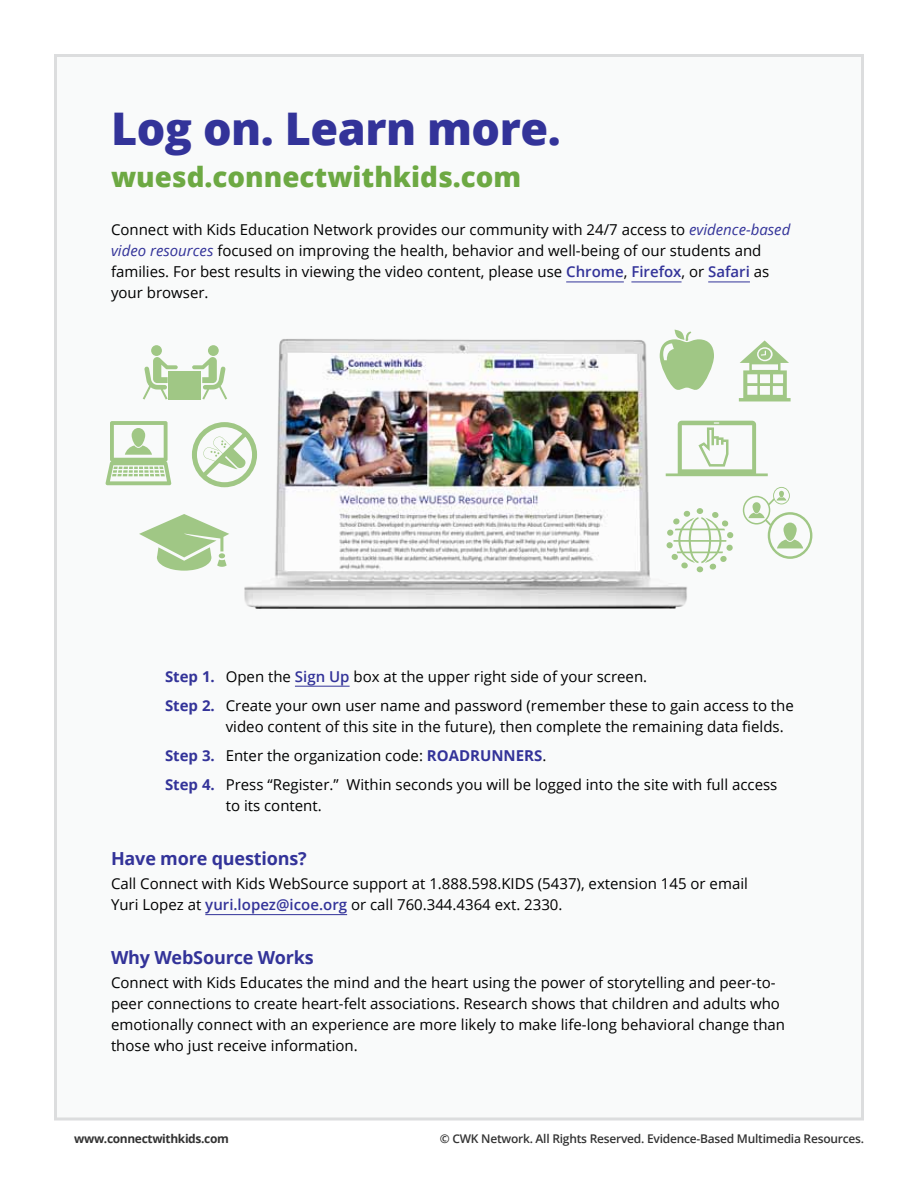
<style>
.page{position:relative;width:918px;height:1188px;background:#fff}
.page>*{position:absolute;margin:0;border:0;box-sizing:border-box;transform-origin:0 0}
.t1{font:800 45px "Open Sans";letter-spacing:-.01em;color:#339}
.t2{font:800 27.75px "Open Sans";color:#6da943}
.t3{font:700 18px "Open Sans";letter-spacing:-.01em;color:#339}
.t4{font:15px/21px "Open Sans";color:#000}
.t5{font:600 12px "Open Sans";letter-spacing:-.02em;color:#333}
.t6{font:700 12px "Open Sans";letter-spacing:-.03em;color:#333}
.s1{font-style:italic;color:#339}
.s2{font-weight:600;color:#339}
.s3{font-weight:700;color:#339}
</style>
<div class="page">
<div style="left:56px;top:56px;width:806px;height:1063px;background:#f9fafa"></div>
<hr style="left:566px;top:282px;width:58px;height:1px;background:#339">
<hr style="left:631px;top:282px;width:51px;height:1px;background:#339">
<hr style="left:708px;top:282px;width:42px;height:1px;background:#339">
<hr style="left:295px;top:686px;width:55px;height:1px;background:#339">
<hr style="left:205px;top:914px;width:142px;height:1px;background:#339">
<img style="left:244px;top:339px;width:472px;height:270px">
<svg style="left:105px;top:421px;width:66px;height:64px"></svg>
<div style="left:132px;top:428px;width:13px;height:19px;background:#a0c785;border-radius:7px"></div>
<svg style="left:660px;top:330px;width:54px;height:62px"></svg>
<svg style="left:667px;top:508px;width:66px;height:64px"></svg>
<svg style="left:743px;top:487px;width:69px;height:72px"></svg>
<svg style="left:192px;top:357px;width:35px;height:43px"></svg>
<svg style="left:143px;top:357px;width:35px;height:43px"></svg>
<div style="left:151px;top:345px;width:11px;height:11px;background:#a0c785;border-radius:50%"></div>
<div style="left:208px;top:345px;width:11px;height:11px;background:#a0c785;border-radius:50%"></div>
<div style="left:169px;top:371px;width:32px;height:29px;background:#a0c785"></div>
<svg style="left:739px;top:340px;width:52px;height:61px"></svg>
<svg style="left:666px;top:421px;width:102px;height:55px"></svg>
<svg style="left:192px;top:422px;width:65px;height:65px"></svg>
<svg style="left:139px;top:514px;width:90px;height:57px"></svg>
<h1 class="t1" style="left:111px;top:95px;width:451px">Log on. Learn more.</h1>
<h2 class="t2" style="left:111px;top:156px;width:412px">wuesd.connectwithkids.com</h2>
<p class="t4" style="left:111px;top:219px;width:681px">Connect with Kids Education Network provides our community with 24/7 access to <span class="s1">evidence-based video resources</span> focused on improving the health, behavior and well-being of our students and families. For best results in viewing the video content, please use <span class="s2">Chrome</span>, <span class="s2">Firefox</span>, or <span class="s2">Safari</span> as your browser.</p>
<p class="t4" style="left:165px;top:661px;width:630px;line-height:29.2px"><span class="s3">Step 1.</span> Open the <span class="s2">Sign Up</span> box at the upper right side of your screen.<br><span class="s3">Step 2.</span> Create your own user name and password (remember these to gain access to the</p>
<p class="t4" style="left:165px;top:711px;width:620px;line-height:29.2px;text-indent:61px">video content of this site in the future), then complete the remaining data fields.<br><span class="s3">Step 3.</span> Enter the organization code: <span class="s3">ROADRUNNERS</span>.<br><span class="s3">Step 4.</span> Press “Register.” Within seconds you will be logged into the site with full access</p>
<p class="t4" style="left:226px;top:795px;width:98px">to its content.</p>
<p class="t3" style="left:111px;top:846px;width:197px">Have more questions?</p>
<p class="t4" style="left:111px;top:873px;width:638px">Call Connect with Kids WebSource support at 1.888.598.KIDS (5437), extension 145 or email<br>Yuri Lopez at <span class="s2">yuri.lopez@icoe.org</span> or call 760.344.4364 ext. 2330.</p>
<p class="t3" style="left:111px;top:945px;width:204px">Why WebSource Works</p>
<p class="t4" style="left:111px;top:972px;width:676px">Connect with Kids Educates the mind and the heart using the power of storytelling and peer-to&shy;peer connections to create heart-felt associations. Research shows that children and adults who emotionally connect with an experience are more likely to make life-long behavioral change than those who just receive information.</p>
<p class="t6" style="left:74px;top:1130px;width:156px">www.connectwithkids.com</p>
<p class="t5" style="left:440px;top:1131px;width:426px">© CWK Network. All Rights Reserved. Evidence-Based Multimedia Resources.</p>
</div>
